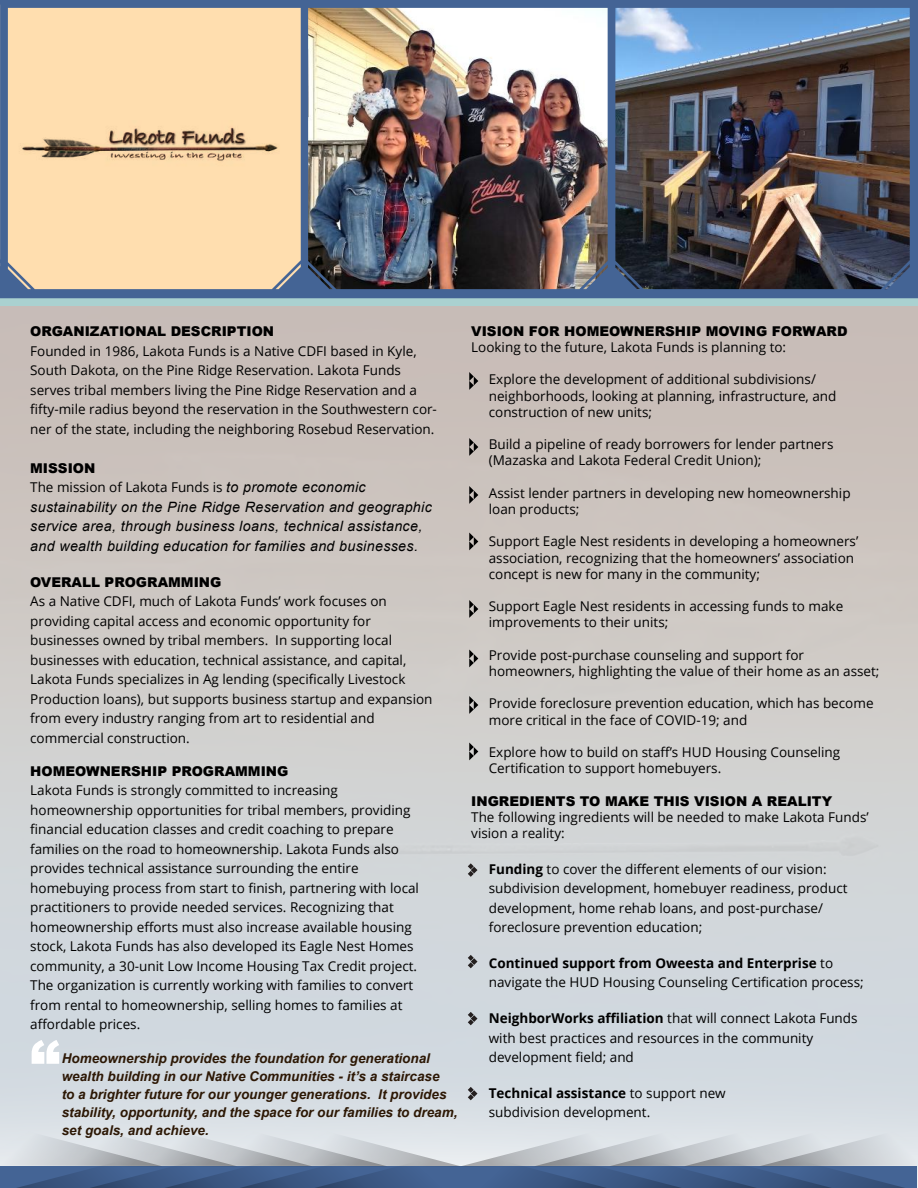
<style>
.page{position:relative;width:918px;height:1188px;background:#fff}
.page>*{position:absolute;margin:0;border:0;box-sizing:border-box;transform-origin:0 0}
.t1{font:900 60px "Arial";color:#fff}
.t2{font:italic 14.25px/19.5px "Arial";letter-spacing:.025em;color:#000}
.t3{font:13.5px/19.5px "Open Sans";color:#000}
.t4{font:italic 700 13.5px/18px "Arial";color:#2d1805}
.t5{font:900 13.5px "Arial";color:#000}
.s1{font-family:"Arial";font-style:italic;font-size:14.25px}
.s2{font-weight:700}
</style>
<div class="page">
<div style="left:0;top:298px;width:918px;height:7px;background:#aad1d0"></div>
<svg style="left:0;top:1132px;width:918px;height:56px;background:#95a3b8"></svg>
<svg style="left:469px;top:743px;width:9px;height:17px"></svg>
<svg style="left:469px;top:696px;width:9px;height:18px"></svg>
<svg style="left:469px;top:650px;width:9px;height:17px"></svg>
<svg style="left:469px;top:600px;width:9px;height:18px"></svg>
<svg style="left:469px;top:533px;width:9px;height:17px"></svg>
<svg style="left:469px;top:486px;width:9px;height:18px"></svg>
<svg style="left:469px;top:438px;width:9px;height:18px"></svg>
<svg style="left:469px;top:372px;width:9px;height:18px"></svg>
<svg style="left:468px;top:863px;width:9px;height:14px"></svg>
<svg style="left:468px;top:955px;width:9px;height:13px"></svg>
<svg style="left:468px;top:1012px;width:9px;height:13px"></svg>
<img style="left:0;top:0;width:918px;height:298px">
<img style="left:14px;top:120px;width:276px;height:54px">
<svg style="left:468px;top:1087px;width:9px;height:13px"></svg>
<p class="t5" style="left:30px;top:322px;width:245px">ORGANIZATIONAL DESCRIPTION</p>
<p class="t3" style="left:30px;top:341px;width:408px">Founded in 1986, Lakota Funds is a Native CDFI based in Kyle, South Dakota, on the Pine Ridge Reservation. Lakota Funds serves tribal members living the Pine Ridge Reservation and a fifty-mile radius beyond the reservation in the Southwestern cor&shy;ner of the state, including the neighboring Rosebud Reservation.</p>
<p class="t5" style="left:30px;top:458px;width:67px">MISSION</p>
<p class="t3" style="left:30px;top:477px;width:337px">The mission of Lakota Funds is <span class="s1">to promote economic</span></p>
<p class="t2" style="left:30px;top:497px;width:403px">sustainability on the Pine Ridge Reservation and geographic service area, through business loans, technical assistance, and wealth building education for families and businesses.</p>
<p class="t5" style="left:30px;top:572px;width:193px">OVERALL PROGRAMMING</p>
<p class="t3" style="left:30px;top:591px;width:404px">As a Native CDFI, much of Lakota Funds’ work focuses on providing capital access and economic opportunity for businesses owned by tribal members. In supporting local businesses with education, technical assistance, and capital, Lakota Funds specializes in Ag lending (specifically Livestock Production loans), but supports business startup and expansion from every industry ranging from art to residential and commercial construction.</p>
<p class="t5" style="left:30px;top:761px;width:260px">HOMEOWNERSHIP PROGRAMMING</p>
<p class="t3" style="left:30px;top:780px;width:390px">Lakota Funds is strongly committed to increasing homeownership opportunities for tribal members, providing financial education classes and credit coaching to prepare families on the road to homeownership. Lakota Funds also provides technical assistance surrounding the entire homebuying process from start to finish, partnering with local practitioners to provide needed services. Recognizing that homeownership efforts must also increase available housing stock, Lakota Funds has also developed its Eagle Nest Homes community, a 30-unit Low Income Housing Tax Credit project.<br>The organization is currently working with families to convert from rental to homeownership, selling homes to families at affordable prices.</p>
<h1 class="t1" style="left:30px;top:1019px;width:31px">“</h1>
<p class="t4" style="left:62px;top:1050px;width:397px">Homeownership provides the foundation for generational wealth building in our Native Communities - it’s a staircase<br>to a brighter future for our younger generations. It provides stability, opportunity, and the space for our families to dream, set goals, and achieve.</p>
<p class="t5" style="left:471px;top:321px;width:378px">VISION FOR HOMEOWNERSHIP MOVING FORWARD</p>
<p class="t3" style="left:471px;top:337px;width:316px">Looking to the future, Lakota Funds is planning to:</p>
<p class="t3" style="left:489px;top:371px;width:349px;line-height:16.2px">Explore the development of additional subdivisions/ neighborhoods, looking at planning, infrastructure, and construction of new units;</p>
<p class="t3" style="left:489px;top:436px;width:346px;line-height:16.2px">Build a pipeline of ready borrowers for lender partners (Mazaska and Lakota Federal Credit Union);</p>
<p class="t3" style="left:489px;top:484px;width:363px;line-height:16.2px">Assist lender partners in developing new homeownership loan products;</p>
<p class="t3" style="left:489px;top:533px;width:371px;line-height:16.2px">Support Eagle Nest residents in developing a homeowners’ association, recognizing that the homeowners’ association concept is new for many in the community;</p>
<p class="t3" style="left:489px;top:598px;width:356px;line-height:16.2px">Support Eagle Nest residents in accessing funds to make improvements to their units;</p>
<p class="t3" style="left:489px;top:646px;width:392px;line-height:16.2px">Provide post-purchase counseling and support for homeowners, highlighting the value of their home as an asset;</p>
<p class="t3" style="left:489px;top:695px;width:386px;line-height:16.2px">Provide foreclosure prevention education, which has become more critical in the face of COVID-19; and</p>
<p class="t3" style="left:489px;top:744px;width:353px;line-height:16.2px">Explore how to build on staff’s HUD Housing Counseling<br>Certification to support homebuyers.</p>
<p class="t5" style="left:471px;top:791px;width:362px">INGREDIENTS TO MAKE THIS VISION A REALITY</p>
<p class="t3" style="left:471px;top:808px;width:399px;line-height:16.2px">The following ingredients will be needed to make Lakota Funds’ vision a reality:</p>
<p class="t3" style="left:489px;top:859px;width:360px"><span class="s2">Funding</span> to cover the different elements of our vision: subdivision development, homebuyer readiness, product development, home rehab loans, and post-purchase/ foreclosure prevention education;</p>
<p class="t3" style="left:489px;top:953px;width:377px"><span class="s2">Continued support from Oweesta and Enterprise</span> to navigate the HUD Housing Counseling Certification process;</p>
<p class="t3" style="left:489px;top:1008px;width:370px"><span class="s2">NeighborWorks affiliation</span> that will connect Lakota Funds with best practices and resources in the community development field; and</p>
<p class="t3" style="left:489px;top:1083px;width:239px"><span class="s2">Technical assistance</span> to support new subdivision development.</p>
</div>
